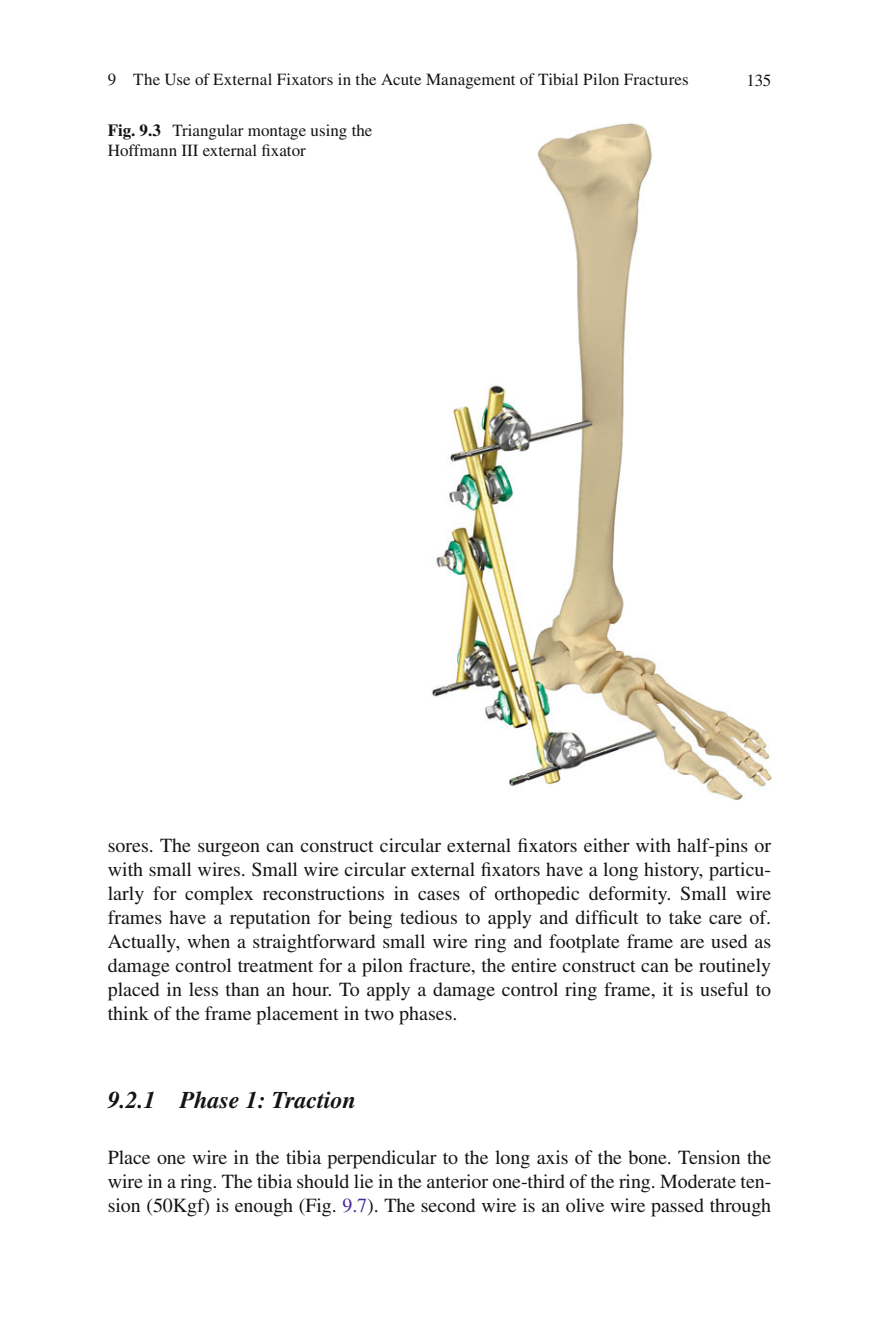
<style>
.page{position:relative;width:879px;height:1333px;background:#fff}
.page>*{position:absolute;margin:0;border:0;box-sizing:border-box;transform-origin:0 0}
.t1{font:italic 700 24px "Times";color:#131413}
.t2{font:20px/24px "Times";letter-spacing:-.005em;color:#131413;text-align:justify}
.t3{font:17px/20px "Times";color:#131413}
.s1{font-weight:700}
.s2{color:#48279a}
</style>
<div class="page">
<img style="left:432px;top:123px;width:339px;height:677px">
<p class="t3" style="left:108px;top:71px;width:582px">9 The Use of External Fixators in the Acute Management of Tibial Pilon Fractures</p>
<p class="t3" style="left:746px;top:72px;width:26px">135</p>
<p class="t3" style="left:108px;top:121px;width:266px"><span class="s1">Fig. 9.3</span> Triangular montage using the<br>Hoffmann III external fixator</p>
<p class="t2" style="left:108px;top:834px;width:665px">sores. The surgeon can construct circular external fixators either with half-pins or with small wires. Small wire circular external fixators have a long history, particu&shy;larly for complex reconstructions in cases of orthopedic deformity. Small wire frames have a reputation for being tedious to apply and difficult to take care of.<br>Actually, when a straightforward small wire ring and footplate frame are used as damage control treatment for a pilon fracture, the entire construct can be routinely placed in less than an hour. To apply a damage control ring frame, it is useful to think of the frame placement in two phases.</p>
<p class="t1" style="left:108px;top:1090px;width:250px">9.2.1 Phase 1: Traction</p>
<p class="t2" style="left:108px;top:1146px;width:665px">Place one wire in the tibia perpendicular to the long axis of the bone. Tension the wire in a ring. The tibia should lie in the anterior one-third of the ring. Moderate ten&shy;sion (50Kgf) is enough (Fig. <span class="s2">9.7</span> ). The second wire is an olive wire passed through</p>
</div>
